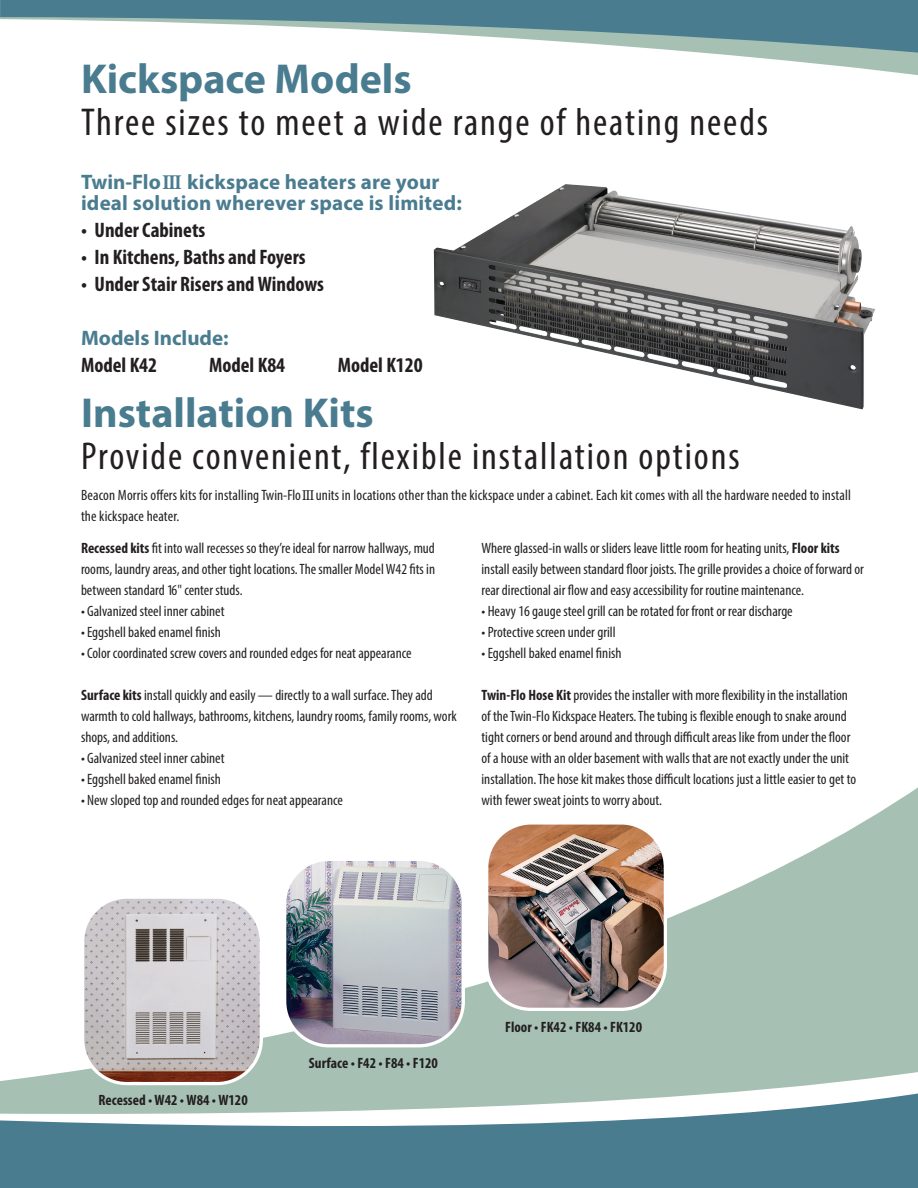
<style>
.page{position:relative;width:918px;height:1188px;background:#fff}
.page>*{position:absolute;margin:0;border:0;box-sizing:border-box;transform-origin:0 0}
.Major_Header{font:700 42px "Myriad Pro";color:#4a7c90}
.Major_Header-2{font:condensed 39px "Myriad Pro";letter-spacing:.05em;color:#231f20}
.Body_Copy{font:700 condensed 21px "Myriad Pro";color:#231f20}
.Body_Copy-2{font:700 21px/21px "Myriad Pro";letter-spacing:.01em;color:#4a7c90}
.Body_Copy-3{font:condensed 15px/21px "Myriad Pro";color:#231f20}
.t1{font:700 condensed 15px "Myriad Pro";color:#231f20}
.s1{font-family:"Minion Pro"}
.s2{font-family:"Minion Pro";font-stretch:normal}
.s3{font-weight:700}
</style>
<div class="page">
<svg style="left:261px;top:787px;width:657px;height:269px;fill:#a6c1b3"></svg>
<div style="left:261px;top:1056px;width:657px;height:6px;background:#a6c1b3"></div>
<svg style="left:0;top:1062px;width:918px;height:126px;background:#7ea2aa"></svg>
<svg style="left:750px;top:57px;width:168px;height:18px"></svg>
<svg style="left:0;top:0;width:918px;height:57px"></svg>
<img style="left:434px;top:184px;width:442px;height:226px">
<img style="left:285px;top:859px;width:178px;height:187px">
<div style="left:283px;top:858px;width:182px;height:189px;border:3px solid #fff;border-radius:44px"></div>
<img style="left:487px;top:823px;width:178px;height:186px">
<div style="left:485px;top:821px;width:182px;height:190px;border:3px solid #fff;border-radius:44px"></div>
<img style="left:83px;top:900px;width:178px;height:184px">
<div style="left:81px;top:896px;width:182px;height:189px;border:3px solid #fff;border-radius:44px"></div>
<p class="Major_Header" style="left:81px;top:52px;width:332px">Kickspace Models</p>
<p class="Major_Header-2" style="left:81px;top:99px;width:689px">Three sizes to meet a wide range of heating needs</p>
<p class="Body_Copy-2" style="left:81px;top:170px;width:382px">Twin-Flo<span class="s1">III</span> kickspace heaters are your ideal solution wherever space is limited:</p>
<p class="Body_Copy" style="left:81px;top:216px;width:126px">• Under Cabinets</p>
<p class="Body_Copy" style="left:81px;top:243px;width:226px">• In Kitchens, Baths and Foyers</p>
<p class="Body_Copy" style="left:81px;top:270px;width:245px">• Under Stair Risers and Windows</p>
<p class="Body_Copy-2" style="left:81px;top:326px;width:149px">Models Include:</p>
<p class="Body_Copy" style="left:81px;top:351px;width:78px">Model K42</p>
<p class="Body_Copy" style="left:209px;top:351px;width:78px">Model K84</p>
<p class="Body_Copy" style="left:338px;top:351px;width:87px">Model K120</p>
<p class="Major_Header" style="left:81px;top:385px;width:294px">Installation Kits</p>
<p class="Major_Header-2" style="left:81px;top:432px;width:660px">Provide convenient, flexible installation options</p>
<p class="Body_Copy-3" style="left:81px;top:484px;width:772px">Beacon Morris offers kits for installing Twin-Flo <span class="s2">III</span> units in locations other than the kickspace under a cabinet. Each kit comes with all the hardware needed to install the kickspace heater.</p>
<p class="Body_Copy-3" style="left:81px;top:537px;width:356px;text-align:justify"><span class="s3">Recessed kits</span> fit into wall recesses so they’re ideal for narrow hallways, mud rooms, laundry areas, and other tight locations. The smaller Model W42 fits in between standard 16" center studs.</p>
<p class="Body_Copy-3" style="left:81px;top:600px;width:145px">• Galvanized steel inner cabinet</p>
<p class="Body_Copy-3" style="left:81px;top:621px;width:142px">• Eggshell baked enamel finish</p>
<p class="Body_Copy-3" style="left:81px;top:642px;width:332px">• Color coordinated screw covers and rounded edges for neat appearance</p>
<p class="Body_Copy-3" style="left:81px;top:684px;width:377px"><span class="s3">Surface kits</span> install quickly and easily — directly to a wall surface. They add warmth to cold hallways, bathrooms, kitchens, laundry rooms, family rooms, work shops, and additions.</p>
<p class="Body_Copy-3" style="left:81px;top:747px;width:145px">• Galvanized steel inner cabinet</p>
<p class="Body_Copy-3" style="left:81px;top:768px;width:142px">• Eggshell baked enamel finish</p>
<p class="Body_Copy-3" style="left:81px;top:789px;width:264px">• New sloped top and rounded edges for neat appearance</p>
<p class="Body_Copy-3" style="left:482px;top:537px;width:384px">Where glassed-in walls or sliders leave little room for heating units, <span class="s3">Floor kits </span>install easily between standard floor joists. The grille provides a choice of forward or rear directional air flow and easy accessibility for routine maintenance.</p>
<p class="Body_Copy-3" style="left:482px;top:600px;width:313px">• Heavy 16 gauge steel grill can be rotated for front or rear discharge</p>
<p class="Body_Copy-3" style="left:482px;top:621px;width:136px">• Protective screen under grill</p>
<p class="Body_Copy-3" style="left:482px;top:642px;width:142px">• Eggshell baked enamel finish</p>
<p class="Body_Copy-3" style="left:482px;top:684px;width:376px"><span class="s3">Twin-Flo Hose Kit</span> provides the installer with more flexibility in the installation of the Twin-Flo Kickspace Heaters. The tubing is flexible enough to snake around tight corners or bend around and through difficult areas like from under the floor of a house with an older basement with walls that are not exactly under the unit installation. The hose kit makes those difficult locations just a little easier to get to with fewer sweat joints to worry about.</p>
<p class="t1" style="left:99px;top:1091px;width:151px">Recessed • W42 • W84 • W120</p>
<p class="t1" style="left:309px;top:1054px;width:131px">Surface • F42 • F84 • F120</p>
<p class="t1" style="left:505px;top:1017px;width:138px">Floor • FK42 • FK84 • FK120</p>
</div>
